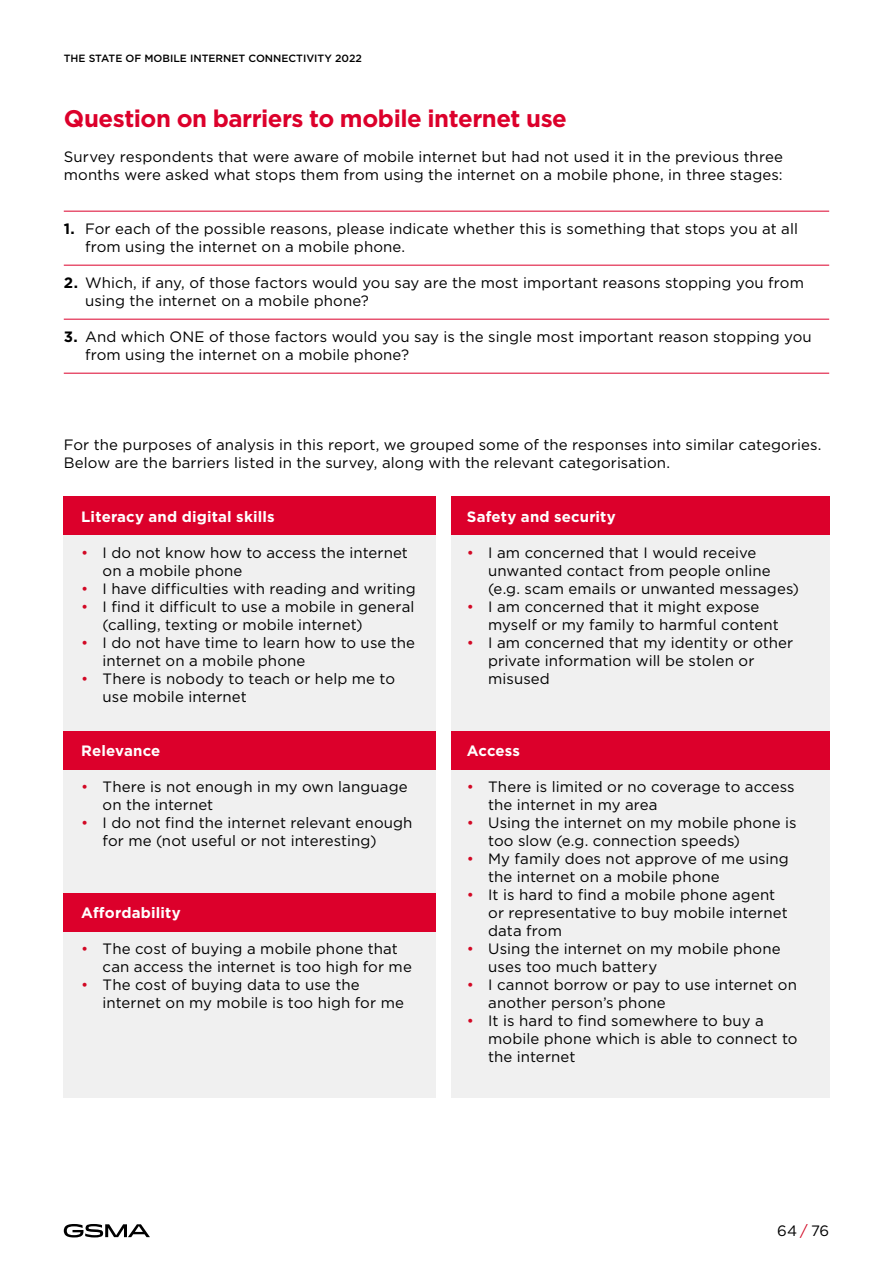
<style>
.page{position:relative;width:893px;height:1263px;background:#fff}
.page>*{position:absolute;margin:0;border:0;box-sizing:border-box;transform-origin:0 0}
.t1{font:700 24px "Gotham";letter-spacing:-.02em;color:#dc002b}
.t2{font:15px/18px "Gotham";letter-spacing:.005em;color:#000}
.t3{font:700 15px "Gotham";letter-spacing:.01em;color:#fff}
.t4{font:500 10.5px "Gotham";color:#000}
.s1{font-weight:700}
.s2{color:#d20824}
</style>
<div class="page">
<svg style="left:64px;top:1224px;width:86px;height:13px"></svg>
<div style="left:451px;top:497px;width:378px;height:601px;background:#f0f0f0"></div>
<div style="left:64px;top:497px;width:372px;height:601px;background:#f0f0f0"></div>
<div style="left:451px;top:731px;width:378px;height:38px;background:#dc002b"></div>
<hr style="left:64px;top:211px;width:765px;height:1px;background:#dc002b">
<hr style="left:64px;top:265px;width:765px;height:1px;background:#dc002b">
<hr style="left:64px;top:319px;width:765px;height:1px;background:#dc002b">
<hr style="left:64px;top:373px;width:765px;height:1px;background:#dc002b">
<div style="left:64px;top:497px;width:372px;height:38px;background:#dc002b"></div>
<div style="left:64px;top:731px;width:372px;height:38px;background:#dc002b"></div>
<div style="left:451px;top:497px;width:378px;height:38px;background:#dc002b"></div>
<div style="left:64px;top:893px;width:372px;height:39px;background:#dc002b"></div>
<p class="t4" style="left:64px;top:52px;width:300px">THE STATE OF MOBILE INTERNET CONNECTIVITY 2022</p>
<h1 class="t1" style="left:64px;top:103px;width:505px">Question on barriers to mobile internet use</h1>
<p class="t2" style="left:64px;top:147px;width:721px">Survey respondents that were aware of mobile internet but had not used it in the previous three months were asked what stops them from using the internet on a mobile phone, in three stages:</p>
<p class="t2" style="left:85px;top:219px;width:714px;text-indent:-21px"><span class="s1">1.</span> For each of the possible reasons, please indicate whether this is something that stops you at all from using the internet on a mobile phone.</p>
<p class="t2" style="left:85px;top:273px;width:720px;text-indent:-21px"><span class="s1">2.</span> Which, if any, of those factors would you say are the most important reasons stopping you from using the internet on a mobile phone?</p>
<p class="t2" style="left:85px;top:327px;width:728px;text-indent:-21px"><span class="s1">3.</span> And which ONE of those factors would you say is the single most important reason stopping you from using the internet on a mobile phone?</p>
<p class="t2" style="left:64px;top:435px;width:759px">For the purposes of analysis in this report, we grouped some of the responses into similar categories.<br>Below are the barriers listed in the survey, along with the relevant categorisation.</p>
<p class="t3" style="left:81px;top:507px;width:195px">Literacy and digital skills</p>
<p class="t2" style="left:103px;top:543px;width:307px;text-indent:-21px"><span class="s2">•</span> I do not know how to access the internet on a mobile phone</p>
<p class="t2" style="left:81px;top:579px;width:336px"><span class="s2">•</span> I have difficulties with reading and writing</p>
<p class="t2" style="left:103px;top:597px;width:313px;text-indent:-21px"><span class="s2">•</span> I find it difficult to use a mobile in general (calling, texting or mobile internet)</p>
<p class="t2" style="left:103px;top:633px;width:314px;text-indent:-21px"><span class="s2">•</span> I do not have time to learn how to use the internet on a mobile phone</p>
<p class="t2" style="left:103px;top:669px;width:294px;text-indent:-21px"><span class="s2">•</span> There is nobody to teach or help me to use mobile internet</p>
<p class="t3" style="left:81px;top:741px;width:81px">Relevance</p>
<p class="t2" style="left:103px;top:777px;width:307px;text-indent:-21px"><span class="s2">•</span> There is not enough in my own language on the internet</p>
<p class="t2" style="left:103px;top:813px;width:311px;text-indent:-21px"><span class="s2">•</span> I do not find the internet relevant enough for me (not useful or not interesting)</p>
<p class="t3" style="left:81px;top:903px;width:101px">Affordability</p>
<p class="t2" style="left:103px;top:939px;width:311px;text-indent:-21px"><span class="s2">•</span> The cost of buying a mobile phone that can access the internet is too high for me</p>
<p class="t2" style="left:103px;top:975px;width:303px;text-indent:-21px"><span class="s2">•</span> The cost of buying data to use the internet on my mobile is too high for me</p>
<p class="t3" style="left:467px;top:507px;width:150px">Safety and security</p>
<p class="t2" style="left:488px;top:543px;width:312px;text-indent:-21px"><span class="s2">•</span> I am concerned that I would receive unwanted contact from people online (e.g. scam emails or unwanted messages)</p>
<p class="t2" style="left:488px;top:597px;width:292px;text-indent:-21px"><span class="s2">•</span> I am concerned that it might expose myself or my family to harmful content</p>
<p class="t2" style="left:488px;top:633px;width:306px;text-indent:-21px"><span class="s2">•</span> I am concerned that my identity or other private information will be stolen or misused</p>
<p class="t3" style="left:467px;top:741px;width:55px">Access</p>
<p class="t2" style="left:488px;top:777px;width:308px;text-indent:-21px"><span class="s2">•</span> There is limited or no coverage to access the internet in my area</p>
<p class="t2" style="left:488px;top:813px;width:310px;text-indent:-21px"><span class="s2">•</span> Using the internet on my mobile phone is too slow (e.g. connection speeds)</p>
<p class="t2" style="left:488px;top:849px;width:302px;text-indent:-21px"><span class="s2">•</span> My family does not approve of me using the internet on a mobile phone</p>
<p class="t2" style="left:488px;top:885px;width:301px;text-indent:-21px"><span class="s2">•</span> It is hard to find a mobile phone agent or representative to buy mobile internet data from</p>
<p class="t2" style="left:488px;top:939px;width:294px;text-indent:-21px"><span class="s2">•</span> Using the internet on my mobile phone uses too much battery</p>
<p class="t2" style="left:488px;top:975px;width:310px;text-indent:-21px"><span class="s2">•</span> I cannot borrow or pay to use internet on another person’s phone</p>
<p class="t2" style="left:488px;top:1011px;width:311px;text-indent:-21px"><span class="s2">•</span> It is hard to find somewhere to buy a mobile phone which is able to connect to the internet</p>
<p class="t2" style="left:777px;top:1222px;width:53px">64 <span class="s2">/</span> 76</p>
</div>
